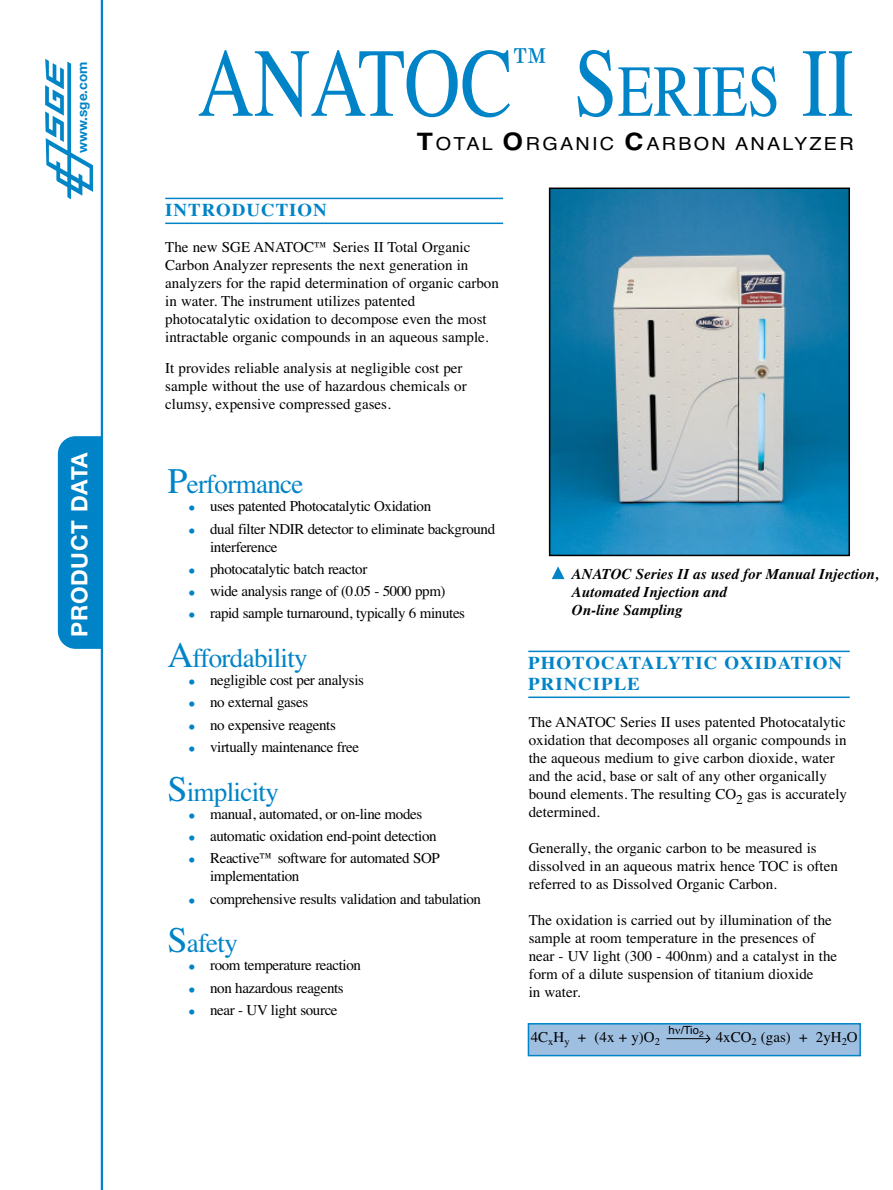
<style>
.page{position:relative;width:893px;height:1190px;background:#fff}
.page>*{position:absolute;margin:0;border:0;box-sizing:border-box;transform-origin:0 0}
.t1{font:97.5px "Times";color:#0084c7;scale:.8 1}
.t2{font:73.2px "Times";color:#0084c7;scale:.8 1}
.t3{font:42px "Times";color:#0084c7}
.t4{font:27px "Times";letter-spacing:-.025em;color:#0084c7}
.t5{font:700 22.5px "Helvetica Neue";letter-spacing:.03em;color:#fff}
.t6{font:700 18px/21px "Times";letter-spacing:.05em;color:#0084c7;scale:1.05 1}
.t7{font:18px "Helvetica";letter-spacing:.11em;color:#000;scale:1.1 1}
.t8{font:15px/18px "Times";color:#000}
.t9{font:15px/18px "Times";letter-spacing:-.025em;color:#000}
.t10{font:italic 700 15px/18px "Times";color:#000}
.t11{font:700 13.5px "Helvetica Neue";color:#0084c7}
.t12{font:11.25px "Helvetica";color:#000}
.s1{font-size:97.5px}
.s2{font-weight:700;font-size:24px}
.s3{font-size:36px}
.s4{font-size:18px;color:#0084c7}
</style>
<div class="page">
<img style="left:552px;top:190px;width:295px;height:363px">
<div style="left:549px;top:187px;width:301px;height:369px;border:2px solid #000"></div>
<hr style="left:165px;top:198px;width:338px;height:1px;background:#0084c7">
<hr style="left:165px;top:222px;width:338px;height:2px;background:#0084c7">
<hr style="left:528px;top:650px;width:321px;height:2px;background:#0084c7">
<hr style="left:528px;top:696px;width:321px;height:2px;background:#0084c7">
<div style="left:528px;top:1023px;width:332px;height:32px;background:#9fbfe1"></div>
<div style="left:527px;top:1023px;width:333px;height:33px;border:2px solid #0084c7"></div>
<svg style="left:551px;top:566px;width:13px;height:13px"></svg>
<div style="left:59px;top:437px;width:83px;height:210px;background:#0084c7;border-radius:17px"></div>
<div style="left:58px;top:436px;width:85px;height:213px;border:2px solid #0084c7;border-radius:17px"></div>
<div style="left:102px;top:422px;width:47px;height:234px;background:#fff"></div>
<hr style="left:101px;top:0;width:2px;height:1189px;background:#0084c7">
<svg style="left:45px;top:59px;width:48px;height:140px"></svg>
<div style="left:76px;top:59px;width:16px;height:96px;background:#fff"></div>
<svg style="left:666px;top:1034px;width:45px;height:9px"></svg>
<p class="t11" style="left:78px;top:153px;width:93px;rotate:-90deg">www.sge.com</p>
<h3 class="t5" style="left:71px;top:636px;width:186px;rotate:-90deg">PRODUCT DATA</h3>
<h1 class="t1" style="left:198px;top:48px;width:395px">ANATOC</h1>
<h3 class="t3" style="left:512px;top:47px;width:43px">™</h3>
<h2 class="t2" style="left:574px;top:65px;width:350px"><span class="s1">S</span>ERIES <span class="s1">II</span></h2>
<p class="t7" style="left:417px;top:137px;width:398px"><span class="s2">T</span>OTAL <span class="s2">O</span>RGANIC <span class="s2">C</span>ARBON ANALYZER</p>
<p class="t6" style="left:165px;top:201px;width:155px">INTRODUCTION</p>
<p class="t8" style="left:165px;top:239px;width:335px">The new SGE ANATOC™ Series II Total Organic Carbon Analyzer represents the next generation in analyzers for the rapid determination of organic carbon in water. The instrument utilizes patented photocatalytic oxidation to decompose even the most intractable organic compounds in an aqueous sample.</p>
<p class="t8" style="left:165px;top:360px;width:303px">It provides reliable analysis at negligible cost per sample without the use of hazardous chemicals or clumsy, expensive compressed gases.</p>
<h3 class="t4" style="left:167px;top:474px;width:137px"><span class="s3">P</span>erformance</h3>
<p class="t9" style="left:189px;top:499px;width:244px"><span class="s4">•</span> uses patented Photocatalytic Oxidation</p>
<p class="t9" style="left:210px;top:521px;width:287px;text-indent:-21px"><span class="s4">•</span> dual filter NDIR detector to eliminate background interference</p>
<p class="t9" style="left:189px;top:561px;width:180px"><span class="s4">•</span> photocatalytic batch reactor</p>
<p class="t9" style="left:189px;top:583px;width:258px"><span class="s4">•</span> wide analysis range of (0.05 - 5000 ppm)</p>
<p class="t9" style="left:189px;top:606px;width:278px"><span class="s4">•</span> rapid sample turnaround, typically 6 minutes</p>
<h3 class="t4" style="left:167px;top:648px;width:142px"><span class="s3">A</span>ffordability</h3>
<p class="t9" style="left:189px;top:672px;width:177px"><span class="s4">•</span> negligible cost per analysis</p>
<p class="t9" style="left:189px;top:695px;width:121px"><span class="s4">•</span> no external gases</p>
<p class="t9" style="left:189px;top:717px;width:148px"><span class="s4">•</span> no expensive reagents</p>
<p class="t9" style="left:189px;top:739px;width:172px"><span class="s4">•</span> virtually maintenance free</p>
<h3 class="t4" style="left:167px;top:782px;width:113px"><span class="s3">S</span>implicity</h3>
<p class="t9" style="left:189px;top:806px;width:235px"><span class="s4">•</span> manual, automated, or on-line modes</p>
<p class="t9" style="left:189px;top:828px;width:249px"><span class="s4">•</span> automatic oxidation end-point detection</p>
<p class="t9" style="left:210px;top:850px;width:231px;text-indent:-21px"><span class="s4">•</span> Reactive™ software for automated SOP implementation</p>
<p class="t9" style="left:189px;top:891px;width:294px"><span class="s4">•</span> comprehensive results validation and tabulation</p>
<h3 class="t4" style="left:167px;top:933px;width:72px"><span class="s3">S</span>afety</h3>
<p class="t9" style="left:189px;top:957px;width:174px"><span class="s4">•</span> room temperature reaction</p>
<p class="t9" style="left:189px;top:980px;width:156px"><span class="s4">•</span> non hazardous reagents</p>
<p class="t9" style="left:189px;top:1002px;width:150px"><span class="s4">•</span> near - UV light source</p>
<p class="t10" style="left:572px;top:566px;width:308px">ANATOC Series II as used for Manual Injection,<br>Automated Injection and<br>On-line Sampling</p>
<p class="t6" style="left:528px;top:654px;width:300px">PHOTOCATALYTIC OXIDATION<br>PRINCIPLE</p>
<p class="t8" style="left:528px;top:714px;width:320px">The ANATOC Series II uses patented Photocatalytic oxidation that decomposes all organic compounds in the aqueous medium to give carbon dioxide, water and the acid, base or salt of any other organically bound elements. The resulting CO<sub>2</sub> gas is accurately determined.</p>
<p class="t8" style="left:528px;top:840px;width:311px">Generally, the organic carbon to be measured is dissolved in an aqueous matrix hence TOC is often referred to as Dissolved Organic Carbon.</p>
<p class="t8" style="left:528px;top:912px;width:310px">The oxidation is carried out by illumination of the sample at room temperature in the presences of near - UV light (300 - 400nm) and a catalyst in the form of a dilute suspension of titanium dioxide<br>in water.</p>
<p class="t8" style="left:531px;top:1029px;width:131px">4C<sub>x</sub>H<sub>y</sub> + (4x + y)O<sub>2</sub></p>
<p class="t8" style="left:715px;top:1029px;width:144px">4xCO<sub>2</sub> (gas) + 2yH<sub>2</sub>O</p>
<p class="t12" style="left:668px;top:1026px;width:37px">h /Tio<sub>2</sub></p>
</div>
